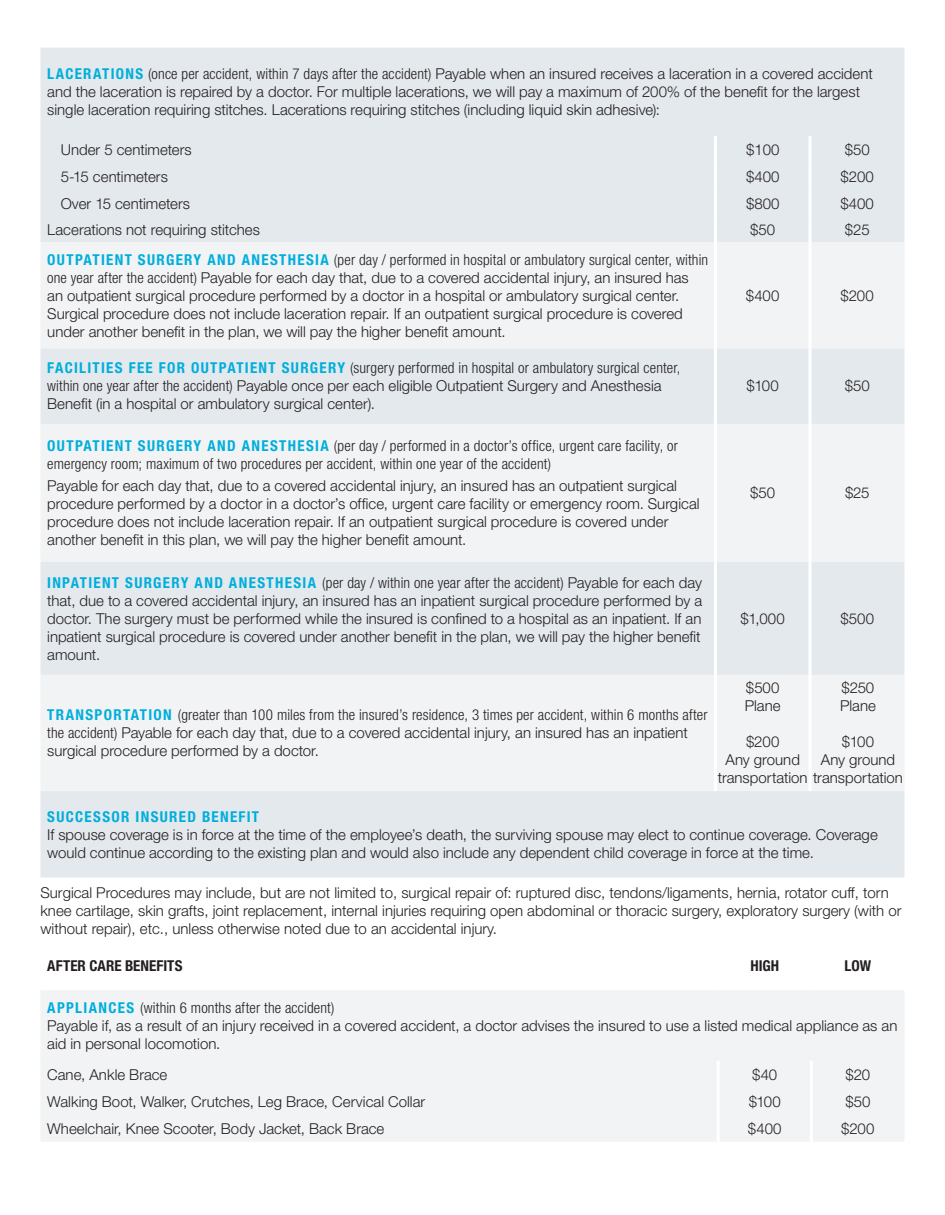
<style>
.page{position:relative;width:945px;height:1215px;background:#fff}
.page>*{position:absolute;margin:0;border:0;box-sizing:border-box;transform-origin:0 0}
.t1{font:300 15px/18px "Helvetica Neue LT Std";color:#231f20}
.t2{font:300 condensed 15px/18px "Helvetica Neue LT Std";letter-spacing:.01em;color:#231f20}
.t3{font:700 condensed 15px "Helvetica Neue LT Std";color:#231f20}
.t4{font:700 condensed 15px "Helvetica Neue LT Std";letter-spacing:.09em;color:#00aedc}
.s1{font-weight:700;font-stretch:condensed;color:#00aedc}
.s2{font-stretch:condensed}
.s3{font-weight:700;color:#00aedc}
</style>
<div class="page">
<div style="left:40px;top:48px;width:864px;height:830px;background:#e4e9ed"></div>
<svg style="left:40px;top:242px;width:864px;height:549px;fill:#f2f3f4"></svg>
<hr style="left:714px;top:136px;width:3px;height:27px;background:#fff">
<hr style="left:808px;top:136px;width:4px;height:27px;background:#f5f7f8">
<hr style="left:714px;top:163px;width:3px;height:27px;background:#fff">
<hr style="left:808px;top:163px;width:4px;height:27px;background:#f5f7f9">
<hr style="left:714px;top:190px;width:3px;height:27px;background:#fff">
<hr style="left:808px;top:190px;width:4px;height:27px;background:#f5f7f9">
<hr style="left:714px;top:217px;width:3px;height:25px;background:#fff">
<hr style="left:808px;top:217px;width:4px;height:25px;background:#f5f7f9">
<hr style="left:714px;top:242px;width:3px;height:106px;background:#fff">
<hr style="left:808px;top:242px;width:4px;height:106px;background:#fff">
<hr style="left:714px;top:348px;width:3px;height:76px;background:#fff">
<hr style="left:808px;top:348px;width:4px;height:76px;background:#f7f8f9">
<hr style="left:714px;top:424px;width:3px;height:137px;background:#fff">
<hr style="left:808px;top:424px;width:4px;height:137px;background:#fff">
<hr style="left:714px;top:561px;width:3px;height:114px;background:#fff">
<hr style="left:808px;top:561px;width:4px;height:114px;background:#f8f9fa">
<hr style="left:714px;top:675px;width:3px;height:116px;background:#fff">
<hr style="left:808px;top:675px;width:4px;height:116px;background:#fff">
<div style="left:41px;top:990px;width:863px;height:151px;background:#f2f3f4"></div>
<hr style="left:717px;top:1061px;width:3px;height:27px;background:#fff">
<hr style="left:810px;top:1061px;width:3px;height:27px;background:#fff">
<hr style="left:717px;top:1088px;width:3px;height:27px;background:#fff">
<hr style="left:810px;top:1088px;width:3px;height:27px;background:#fff">
<hr style="left:717px;top:1115px;width:3px;height:27px;background:#fff">
<hr style="left:810px;top:1115px;width:3px;height:27px;background:#fff">
<p class="t1" style="left:47px;top:65px;width:827px"><span class="s1">LACERATIONS</span> <span class="s2">(once per accident, within 7 days after the accident)</span> Payable when an insured receives a laceration in a covered accident and the laceration is repaired by a doctor. For multiple lacerations, we will pay a maximum of 200% of the benefit for the largest single laceration requiring stitches. Lacerations requiring stitches (including liquid skin adhesive):</p>
<p class="t1" style="left:61px;top:140px;width:132px">Under 5 centimeters</p>
<p class="t1" style="left:746px;top:140px;width:35px">$100</p>
<p class="t1" style="left:845px;top:140px;width:27px">$50</p>
<p class="t1" style="left:61px;top:167px;width:109px">5-15 centimeters</p>
<p class="t1" style="left:746px;top:167px;width:35px">$400</p>
<p class="t1" style="left:841px;top:167px;width:35px">$200</p>
<p class="t1" style="left:61px;top:194px;width:131px">Over 15 centimeters</p>
<p class="t1" style="left:746px;top:194px;width:35px">$800</p>
<p class="t1" style="left:841px;top:194px;width:35px">$400</p>
<p class="t1" style="left:47px;top:220px;width:214px">Lacerations not requiring stitches</p>
<p class="t1" style="left:750px;top:220px;width:27px">$50</p>
<p class="t1" style="left:845px;top:220px;width:27px">$25</p>
<p class="t1" style="left:47px;top:250px;width:662px"><span class="s1">OUTPATIENT SURGERY AND ANESTHESIA</span> <span class="s2">(per day / performed in hospital or ambulatory surgical center, within one year after the accident)</span> Payable for each day that, due to a covered accidental injury, an insured has an outpatient surgical procedure performed by a doctor in a hospital or ambulatory surgical center.<br>Surgical procedure does not include laceration repair. If an outpatient surgical procedure is covered under another benefit in the plan, we will pay the higher benefit amount.</p>
<p class="t1" style="left:746px;top:286px;width:35px">$400</p>
<p class="t1" style="left:841px;top:286px;width:35px">$200</p>
<p class="t1" style="left:47px;top:359px;width:635px"><span class="s1">FACILITIES FEE FOR OUTPATIENT SURGERY</span> <span class="s2">(surgery performed in hospital or ambulatory surgical center, within one year after the accident)</span> Payable once per each eligible Outpatient Surgery and Anesthesia<br>Benefit (in a hospital or ambulatory surgical center).</p>
<p class="t1" style="left:747px;top:377px;width:34px">$100</p>
<p class="t1" style="left:845px;top:377px;width:26px">$50</p>
<p class="t2" style="left:47px;top:437px;width:632px"><span class="s3">OUTPATIENT SURGERY AND ANESTHESIA</span> (per day / performed in a doctor’s office, urgent care facility, or emergency room; maximum of two procedures per accident, within one year of the accident)</p>
<p class="t1" style="left:47px;top:476px;width:654px">Payable for each day that, due to a covered accidental injury, an insured has an outpatient surgical procedure performed by a doctor in a doctor’s office, urgent care facility or emergency room. Surgical procedure does not include laceration repair. If an outpatient surgical procedure is covered under another benefit in this plan, we will pay the higher benefit amount.</p>
<p class="t1" style="left:750px;top:483px;width:26px">$50</p>
<p class="t1" style="left:845px;top:483px;width:26px">$25</p>
<p class="t1" style="left:47px;top:573px;width:656px;text-align:justify"><span class="s1">INPATIENT SURGERY AND ANESTHESIA</span> <span class="s2">(per day / within one year after the accident)</span> Payable for each day that, due to a covered accidental injury, an insured has an inpatient surgical procedure performed by a doctor. The surgery must be performed while the insured is confined to a hospital as an inpatient. If an inpatient surgical procedure is covered under another benefit in the plan, we will pay the higher benefit amount.</p>
<p class="t1" style="left:741px;top:609px;width:46px">$1,000</p>
<p class="t1" style="left:840px;top:609px;width:35px">$500</p>
<p class="t1" style="left:47px;top:706px;width:662px"><span class="s1">TRANSPORTATION</span> <span class="s2">(greater than 100 miles from the insured’s residence, 3 times per accident, within 6 months after the accident)</span> Payable for each day that, due to a covered accidental injury, an insured has an inpatient surgical procedure performed by a doctor.</p>
<p class="t1" style="left:745px;top:679px;width:37px">$500<br>Plane</p>
<p class="t1" style="left:746px;top:733px;width:35px">$200</p>
<p class="t1" style="left:725px;top:751px;width:76px">Any ground</p>
<p class="t1" style="left:718px;top:769px;width:187px">transportation transportation</p>
<p class="t1" style="left:840px;top:679px;width:37px">$250<br>Plane</p>
<p class="t1" style="left:821px;top:733px;width:76px;text-align:center">$100<br>Any ground</p>
<p class="t4" style="left:47px;top:807px;width:213px">SUCCESSOR INSURED BENEFIT</p>
<p class="t1" style="left:47px;top:825px;width:832px">If spouse coverage is in force at the time of the employee’s death, the surviving spouse may elect to continue coverage. Coverage would continue according to the existing plan and would also include any dependent child coverage in force at the time.</p>
<p class="t1" style="left:40px;top:883px;width:863px">Surgical Procedures may include, but are not limited to, surgical repair of: ruptured disc, tendons/ligaments, hernia, rotator cuff, torn knee cartilage, skin grafts, joint replacement, internal injuries requiring open abdominal or thoracic surgery, exploratory surgery (with or without repair), etc., unless otherwise noted due to an accidental injury.</p>
<p class="t3" style="left:47px;top:956px;width:137px">AFTER CARE BENEFITS</p>
<p class="t3" style="left:750px;top:956px;width:30px">HIGH</p>
<p class="t3" style="left:845px;top:956px;width:28px">LOW</p>
<p class="t1" style="left:47px;top:998px;width:852px"><span class="s1">APPLIANCES</span> <span class="s2">(within 6 months after the accident)<br></span>Payable if, as a result of an injury received in a covered accident, a doctor advises the insured to use a listed medical appliance as an aid in personal locomotion.</p>
<p class="t1" style="left:47px;top:1065px;width:122px">Cane, Ankle Brace</p>
<p class="t1" style="left:752px;top:1065px;width:27px">$40</p>
<p class="t1" style="left:846px;top:1065px;width:26px">$20</p>
<p class="t1" style="left:47px;top:1092px;width:380px">Walking Boot, Walker, Crutches, Leg Brace, Cervical Collar</p>
<p class="t1" style="left:749px;top:1092px;width:34px">$100</p>
<p class="t1" style="left:845px;top:1092px;width:26px">$50</p>
<p class="t1" style="left:47px;top:1119px;width:339px">Wheelchair, Knee Scooter, Body Jacket, Back Brace</p>
<p class="t1" style="left:748px;top:1119px;width:35px">$400</p>
<p class="t1" style="left:841px;top:1119px;width:35px">$200</p>
</div>
